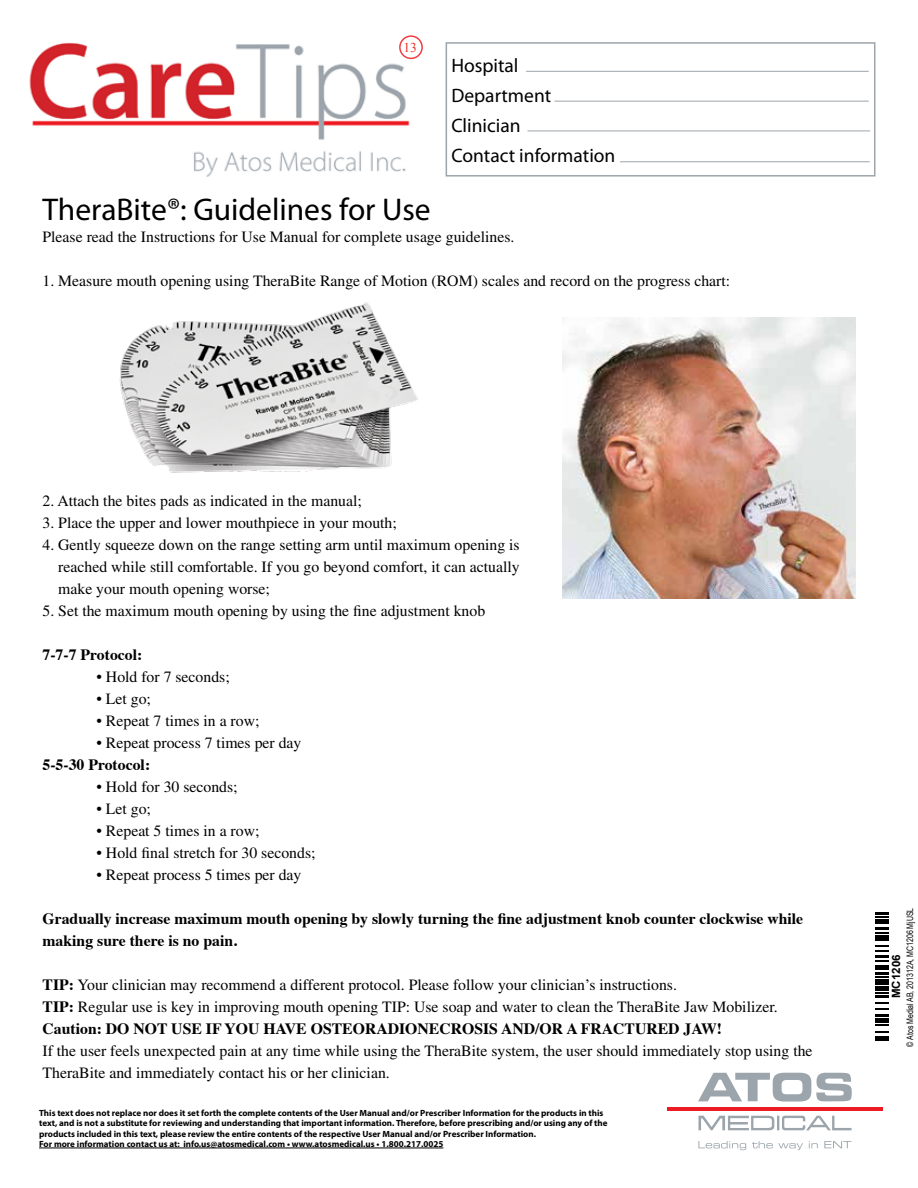
<style>
.page{position:relative;width:918px;height:1188px;background:#fff}
.page>*{position:absolute;margin:0;border:0;box-sizing:border-box;transform-origin:0 0}
.t1{font:31.5px "Myriad Pro";color:#000}
.t2{font:19.5px/30px "Myriad Pro";color:#000}
.t3{font:15.75px/22px "Times";color:#000}
.t4{font:700 15.75px/22px "Times";color:#000}
.t5{font:13.5px "Times New Roman";color:#ee3124}
.t6{font:700 11.4px "Arial";letter-spacing:.005em;color:#000}
.t7{font:700 9px/10.5px "Myriad Pro";color:#000}
.t8{font:9px "Arial Narrow";color:#000;scale:.95 1}
.s1{font-weight:700}
</style>
<div class="page">
<hr style="left:39px;top:1148px;width:404px;height:1px;background:#000">
<hr style="left:667px;top:1107px;width:215px;height:4px;background:#ed1b23">
<svg style="left:698px;top:1072px;width:154px;height:30px"></svg>
<svg style="left:698px;top:1115px;width:154px;height:16px"></svg>
<svg style="left:698px;top:1141px;width:48px;height:9px"></svg>
<svg style="left:752px;top:1141px;width:51px;height:9px"></svg>
<svg style="left:809px;top:1141px;width:9px;height:7px"></svg>
<svg style="left:824px;top:1141px;width:27px;height:7px"></svg>
<div style="left:446px;top:42px;width:429px;height:135px;border:2px solid #9ca5ab"></div>
<hr style="left:526px;top:71px;width:343px;height:1px;background:#9ca5ab">
<hr style="left:554px;top:101px;width:315px;height:1px;background:#9ca5ab">
<hr style="left:527px;top:131px;width:343px;height:1px;background:#9ca5ab">
<hr style="left:620px;top:161px;width:250px;height:1px;background:#9ca5ab">
<img style="left:29px;top:35px;width:383px;height:142px">
<div style="left:399px;top:35px;width:24px;height:24px;border:2px solid #ef3e42;border-radius:50%"></div>
<img style="left:120px;top:302px;width:298px;height:171px">
<img style="left:562px;top:318px;width:293px;height:281px">
<svg style="left:875px;top:1024px;width:14px;height:17px"></svg>
<div style="left:875px;top:1018px;width:14px;height:5px;background:#000"></div>
<hr style="left:875px;top:1014px;width:14px;height:3px;background:#000">
<svg style="left:875px;top:1003px;width:14px;height:7px"></svg>
<hr style="left:875px;top:995px;width:14px;height:3px;background:#000">
<svg style="left:875px;top:992px;width:14px;height:2px"></svg>
<hr style="left:875px;top:987px;width:14px;height:4px;background:#000">
<div style="left:875px;top:979px;width:14px;height:6px;background:#000"></div>
<svg style="left:875px;top:977px;width:14px;height:1px"></svg>
<hr style="left:875px;top:972px;width:14px;height:3px;background:#000">
<hr style="left:875px;top:965px;width:14px;height:4px;background:#000">
<svg style="left:875px;top:961px;width:14px;height:1px"></svg>
<hr style="left:875px;top:955px;width:14px;height:3px;background:#000">
<svg style="left:875px;top:945px;width:14px;height:7px"></svg>
<div style="left:875px;top:935px;width:14px;height:6px;background:#000"></div>
<svg style="left:875px;top:928px;width:14px;height:5px"></svg>
<hr style="left:875px;top:919px;width:14px;height:4px;background:#000">
<svg style="left:875px;top:916px;width:14px;height:1px"></svg>
<hr style="left:875px;top:912px;width:14px;height:3px;background:#000">
<p class="t5" style="left:403px;top:39px;width:15px">13</p>
<p class="t2" style="left:451px;top:50px;width:166px">Hospital<br>Department<br>Clinician<br>Contact information</p>
<h1 class="t1" style="left:43px;top:190px;width:390px">TheraBite®: Guidelines for Use</h1>
<p class="t3" style="left:43px;top:225px;width:473px">Please read the Instructions for Use Manual for complete usage guidelines.</p>
<p class="t3" style="left:43px;top:269px;width:689px">1. Measure mouth opening using TheraBite Range of Motion (ROM) scales and record on the progress chart:</p>
<p class="t3" style="left:43px;top:489px;width:321px">2. Attach the bites pads as indicated in the manual;</p>
<p class="t3" style="left:43px;top:511px;width:356px">3. Place the upper and lower mouthpiece in your mouth;</p>
<p class="t3" style="left:58px;top:533px;width:463px;text-align:justify;text-indent:-16px">4. Gently squeeze down on the range setting arm until maximum opening is reached while still comfortable. If you go beyond comfort, it can actually make your mouth opening worse;</p>
<p class="t3" style="left:43px;top:599px;width:444px">5. Set the maximum mouth opening by using the fine adjustment knob</p>
<p class="t4" style="left:43px;top:642px;width:101px">7-7-7 Protocol:</p>
<p class="t3" style="left:97px;top:665px;width:135px">• Hold for 7 seconds;</p>
<p class="t3" style="left:97px;top:687px;width:56px">• Let go;</p>
<p class="t3" style="left:97px;top:709px;width:164px">• Repeat 7 times in a row;</p>
<p class="t3" style="left:97px;top:731px;width:206px">• Repeat process 7 times per day</p>
<p class="t4" style="left:43px;top:752px;width:109px">5-5-30 Protocol:</p>
<p class="t3" style="left:97px;top:775px;width:143px">• Hold for 30 seconds;</p>
<p class="t3" style="left:97px;top:797px;width:56px">• Let go;</p>
<p class="t3" style="left:97px;top:819px;width:164px">• Repeat 5 times in a row;</p>
<p class="t3" style="left:97px;top:841px;width:220px">• Hold final stretch for 30 seconds;</p>
<p class="t3" style="left:97px;top:863px;width:206px">• Repeat process 5 times per day</p>
<p class="t4" style="left:43px;top:906px;width:762px">Gradually increase maximum mouth opening by slowly turning the fine adjustment knob counter clockwise while making sure there is no pain.</p>
<p class="t3" style="left:43px;top:973px;width:737px"><span class="s1">TIP:</span> Your clinician may recommend a different protocol. Please follow your clinician’s instructions.<br><span class="s1">TIP:</span> Regular use is key in improving mouth opening TIP: Use soap and water to clean the TheraBite Jaw Mobilizer.<br><span class="s1">Caution: DO NOT USE IF YOU HAVE OSTEORADIONECROSIS AND/OR A FRACTURED JAW!</span></p>
<p class="t3" style="left:43px;top:1039px;width:772px">If the user feels unexpected pain at any time while using the TheraBite system, the user should immediately stop using the<br>TheraBite and immediately contact his or her clinician.</p>
<p class="t7" style="left:39px;top:1107px;width:570px">This text does not replace nor does it set forth the complete contents of the User Manual and/or Prescriber Information for the products in this text, and is not a substitute for reviewing and understanding that important information. Therefore, before prescribing and/or using any of the products included in this text, please review the entire contents of the respective User Manual and/or Prescriber Information.<br>For more information contact us at: info.us@atosmedical.com • www.atosmedical.us • 1.800.217.0025</p>
<p class="t8" style="left:905px;top:1047px;width:148px;rotate:-90deg">© Atos Medial AB, 201312A, MC1206 MjUSL</p>
<p class="t6" style="left:889px;top:998px;width:45px;rotate:-90deg">MC1206</p>
</div>
